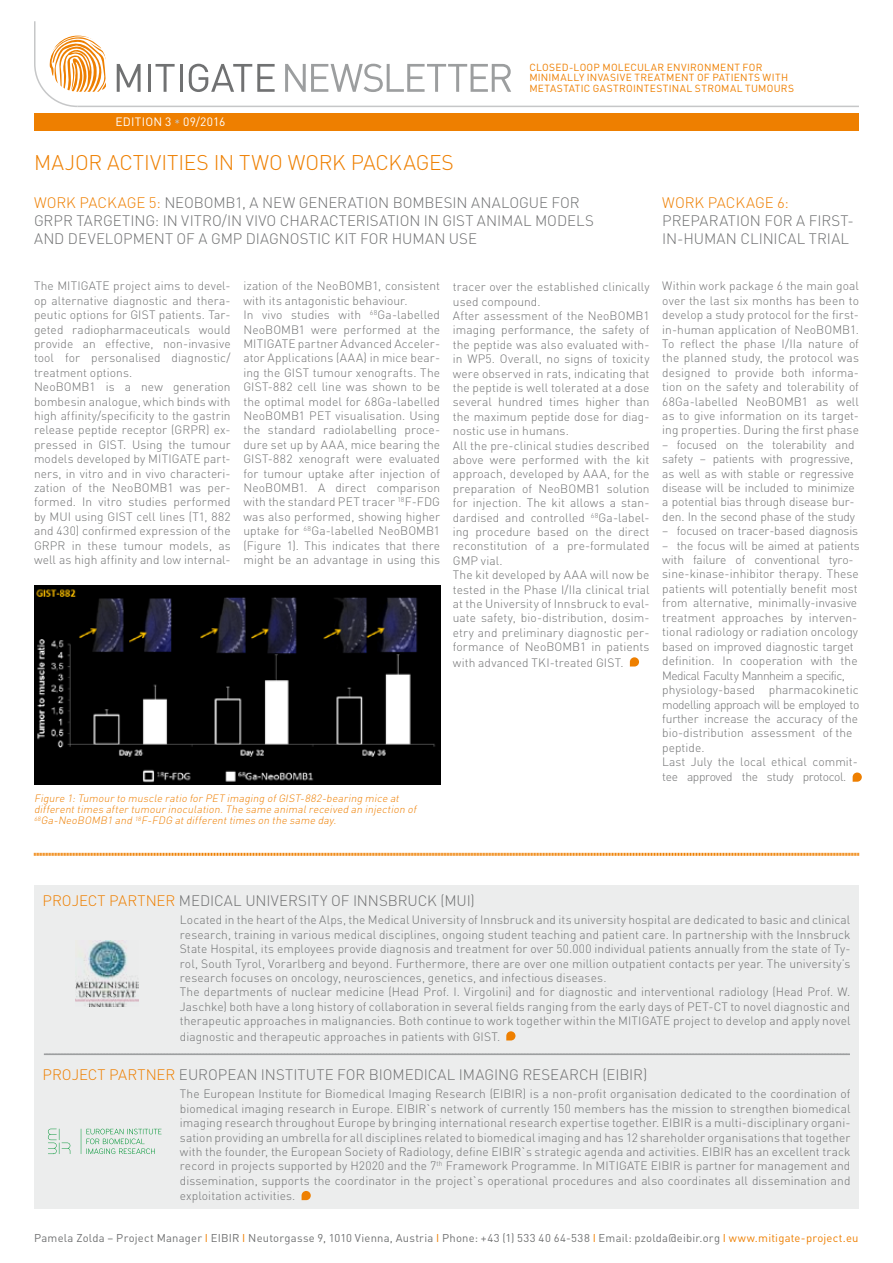
<style>
.page{position:relative;width:893px;height:1263px;background:#fff}
.page>*{position:absolute;margin:0;border:0;box-sizing:border-box;transform-origin:0 0}
.t1{font:300 21px "DIN";letter-spacing:-.005em;color:#ee7f00}
.t2{font:300 15px/18px "DIN";color:#707172}
.t3{font:300 15px "DIN";letter-spacing:-.005em;color:#ee7f00}
.t4{font:300 12px/14.4px "DIN";letter-spacing:.005em;color:#707172}
.t5{font:12px "DIN";letter-spacing:.015em;color:#fff}
.t6{font:11.25px "DIN";letter-spacing:.02em;color:#707172}
.t7{font:italic 300 10.5px/11.2px "DIN";color:#ee7f00}
.t8{font:10.2px/10.4px "DIN";letter-spacing:.025em;color:#ee7f00}
.s1{color:#c6c7c8}
.s2{color:#ee7f00}
</style>
<div class="page">
<svg style="left:34px;top:852px;width:825px;height:4px;background:#f6be7f"></svg>
<svg style="left:117px;top:64px;width:24px;height:28px"></svg>
<hr style="left:148px;top:64px;width:3px;height:28px;background:#707172">
<svg style="left:156px;top:64px;width:19px;height:28px"></svg>
<hr style="left:180px;top:64px;width:3px;height:28px;background:#707172">
<svg style="left:189px;top:64px;width:86px;height:28px"></svg>
<hr style="left:77px;top:106px;width:782px;height:1px;background:#c6c7c8">
<svg style="left:34px;top:21px;width:72px;height:86px"></svg>
<svg style="left:285px;top:64px;width:226px;height:28px"></svg>
<div style="left:34px;top:885px;width:825px;height:324px;background:#eceded"></div>
<svg style="left:506px;top:1031px;width:9px;height:9px"></svg>
<svg style="left:302px;top:1191px;width:9px;height:9px"></svg>
<img style="left:75px;top:941px;width:64px;height:65px">
<svg style="left:48px;top:1129px;width:114px;height:25px"></svg>
<svg style="left:44px;top:1053px;width:806px;height:2px;background:#acaeaf"></svg>
<div style="left:34px;top:114px;width:825px;height:17px;background:#ee7f00"></div>
<img style="left:34px;top:586px;width:406px;height:199px">
<svg style="left:630px;top:657px;width:9px;height:9px"></svg>
<svg style="left:853px;top:772px;width:9px;height:10px"></svg>
<p class="t5" style="left:115px;top:115px;width:112px">EDITION 3 <span class="s1">*</span> 09/2016</p>
<h1 class="t1" style="left:34px;top:150px;width:421px">MAJOR ACTIVITIES IN TWO WORK PACKAGES</h1>
<p class="t8" style="left:529px;top:62px;width:266px">CLOSED-LOOP MOLECULAR ENVIRONMENT FOR<br>MINIMALLY INVASIVE TREATMENT OF PATIENTS WITH<br>METASTATIC GASTROINTESTINAL STROMAL TUMOURS</p>
<p class="t2" style="left:34px;top:193px;width:561px"><span class="s2">WORK PACKAGE 5:</span> NEOBOMB1, A NEW GENERATION BOMBESIN ANALOGUE FOR<br>GRPR TARGETING: IN VITRO/IN VIVO CHARACTERISATION IN GIST ANIMAL MODELS<br>AND DEVELOPMENT OF A GMP DIAGNOSTIC KIT FOR HUMAN USE</p>
<p class="t3" style="left:662px;top:193px;width:128px">WORK PACKAGE 6:</p>
<p class="t2" style="left:662px;top:211px;width:193px">PREPARATION FOR A FIRST-<br>IN-HUMAN CLINICAL TRIAL</p>
<p class="t4" style="left:34px;top:279px;width:198px">The MITIGATE project aims to devel&shy;op alternative diagnostic and thera&shy;peutic options for GIST patients. Tar&shy;geted radiopharmaceuticals would provide an effective, non-invasive tool for personalised diagnostic/ treatment options.<br>NeoBOMB1 is a new generation bombesin analogue, which binds with high affinity/specificity to the gastrin release peptide receptor (GRPR) ex&shy;pressed in GIST. Using the tumour models developed by MITIGATE part&shy;ners, in vitro and in vivo characteri&shy;zation of the NeoBOMB1 was per&shy;formed. In vitro studies performed by MUI using GIST cell lines (T1, 882 and 430) confirmed expression of the GRPR in these tumour models, as well as high affinity and low internal-</p>
<p class="t4" style="left:243px;top:279px;width:198px">ization of the NeoBOMB1, consistent with its antagonistic behaviour.<br>In vivo studies with <sup>68</sup>Ga-labelled NeoBOMB1 were performed at the MITIGATE partner Advanced Acceler&shy;ator Applications (AAA) in mice bear&shy;ing the GIST tumour xenografts. The GIST-882 cell line was shown to be the optimal model for 68Ga-labelled NeoBOMB1 PET visualisation. Using the standard radiolabelling proce&shy;dure set up by AAA, mice bearing the GIST-882 xenograft were evaluated for tumour uptake after injection of NeoBOMB1. A direct comparison with the standard PET tracer <sup>18</sup>F-FDG was also performed, showing higher uptake for <sup>68</sup>Ga-labelled NeoBOMB1 (Figure 1). This indicates that there might be an advantage in using this</p>
<p class="t4" style="left:453px;top:279px;width:198px">tracer over the established clinically used compound.<br>After assessment of the NeoBOMB1 imaging performance, the safety of the peptide was also evaluated with&shy;in WP5. Overall, no signs of toxicity were observed in rats, indicating that the peptide is well tolerated at a dose several hundred times higher than the maximum peptide dose for diag&shy;nostic use in humans.<br>All the pre-clinical studies described above were performed with the kit approach, developed by AAA, for the preparation of NeoBOMB1 solution for injection. The kit allows a stan&shy;dardised and controlled <sup>68</sup>Ga-label&shy;ing procedure based on the direct reconstitution of a pre-formulated GMP vial.<br>The kit developed by AAA will now be tested in the Phase I/IIa clinical trial at the University of Innsbruck to eval&shy;uate safety, bio-distribution, dosim&shy;etry and preliminary diagnostic per&shy;formance of NeoBOMB1 in patients with advanced TKI-treated GIST.</p>
<p class="t4" style="left:662px;top:279px;width:198px;text-align:justify">Within work package 6 the main goal over the last six months has been to develop a study protocol for the first&shy;in-human application of NeoBOMB1.<br>To reflect the phase I/IIa nature of the planned study, the protocol was designed to provide both informa&shy;tion on the safety and tolerability of 68Ga-labelled NeoBOMB1 as well as to give information on its target&shy;ing properties. During the first phase</p>
<p class="t4" style="left:662px;top:437px;width:194px">– focused on the tolerability and safety – patients with progressive, as well as with stable or regressive disease will be included to minimize a potential bias through disease bur&shy;den. In the second phase of the study</p>
<p class="t4" style="left:662px;top:523px;width:197px">– focused on tracer-based diagnosis</p>
<p class="t4" style="left:662px;top:538px;width:199px">– the focus will be aimed at patients with failure of conventional tyro&shy;sine-kinase-inhibitor therapy. These patients will potentially benefit most from alternative, minimally-invasive treatment approaches by interven&shy;tional radiology or radiation oncology based on improved diagnostic target definition. In cooperation with the Medical Faculty Mannheim a specific, physiology-based pharmacokinetic modelling approach will be employed to further increase the accuracy of the bio-distribution assessment of the peptide.<br>Last July the local ethical commit&shy;tee approved the study protocol.</p>
<p class="t7" style="left:34px;top:792px;width:386px">Figure 1:Tumourto muscle ratio forPET imaging ofGIST-882-bearing mice at differenttimes aftertumourinoculation.The same animalreceived an injection of<br><sup>68</sup>Ga-NeoBOMB1 and <sup>18</sup>F-FDG atdifferenttimes on the same day.</p>
<p class="t2" style="left:43px;top:891px;width:434px"><span class="s2">PROJECT PARTNER</span> MEDICAL UNIVERSITY OF INNSBRUCK (MUI)</p>
<p class="t4" style="left:180px;top:913px;width:672px">Located in the heart of the Alps, the Medical University of Innsbruck and its university hospital are dedicated to basic and clinical research, training in various medical disciplines, ongoing student teaching and patient care. In partnership with the Innsbruck State Hospital, its employees provide diagnosis and treatment for over 50.000 individual patients annually from the state of Ty&shy;rol, South Tyrol, Vorarlberg and beyond. Furthermore, there are over one million outpatient contacts per year. The university’s research focuses on oncology, neurosciences, genetics, and infectious diseases.<br>The departments of nuclear medicine (Head Prof. I. Virgolini) and for diagnostic and interventional radiology (Head Prof. W.<br>Jaschke) both have a long history of collaboration in several fields ranging from the early days of PET-CT to novel diagnostic and therapeutic approaches in malignancies. Both continue to work together within the MITIGATE project to develop and apply novel diagnostic and therapeutic approaches in patients with GIST.</p>
<p class="t2" style="left:43px;top:1065px;width:606px"><span class="s2">PROJECT PARTNER</span> EUROPEAN INSTITUTE FOR BIOMEDICAL IMAGING RESEARCH (EIBIR)</p>
<p class="t4" style="left:180px;top:1087px;width:672px;text-align:justify">The European Institute for Biomedical Imaging Research (EIBIR) is a non-profit organisation dedicated to the coordination of biomedical imaging research in Europe. EIBIR`s network of currently 150 members has the mission to strengthen biomedical imaging research throughout Europe by bringing international research expertise together. EIBIR is a multi-disciplinary organi&shy;sation providing an umbrella for all disciplines related to biomedical imaging and has 12 shareholder organisations that together with the founder, the European Society of Radiology, define EIBIR`s strategic agenda and activities. EIBIR has an excellent track record in projects supported by H2020 and the 7<sup>th</sup> Framework Programme. In MITIGATE EIBIR is partner for management and dissemination, supports the coordinator in the project`s operational procedures and also coordinates all dissemination and exploitation activities.</p>
<p class="t6" style="left:34px;top:1230px;width:826px">Pamela Zolda – Project Manager <span class="s2">I</span> EIBIR <span class="s2">I</span> Neutorgasse 9, 1010 Vienna, Austria <span class="s2">I</span> Phone: +43 (1) 533 40 64-538 <span class="s2">I</span> Email: pzolda@eibir.org <span class="s2">I www.mitigate-project.eu</span></p>
</div>
